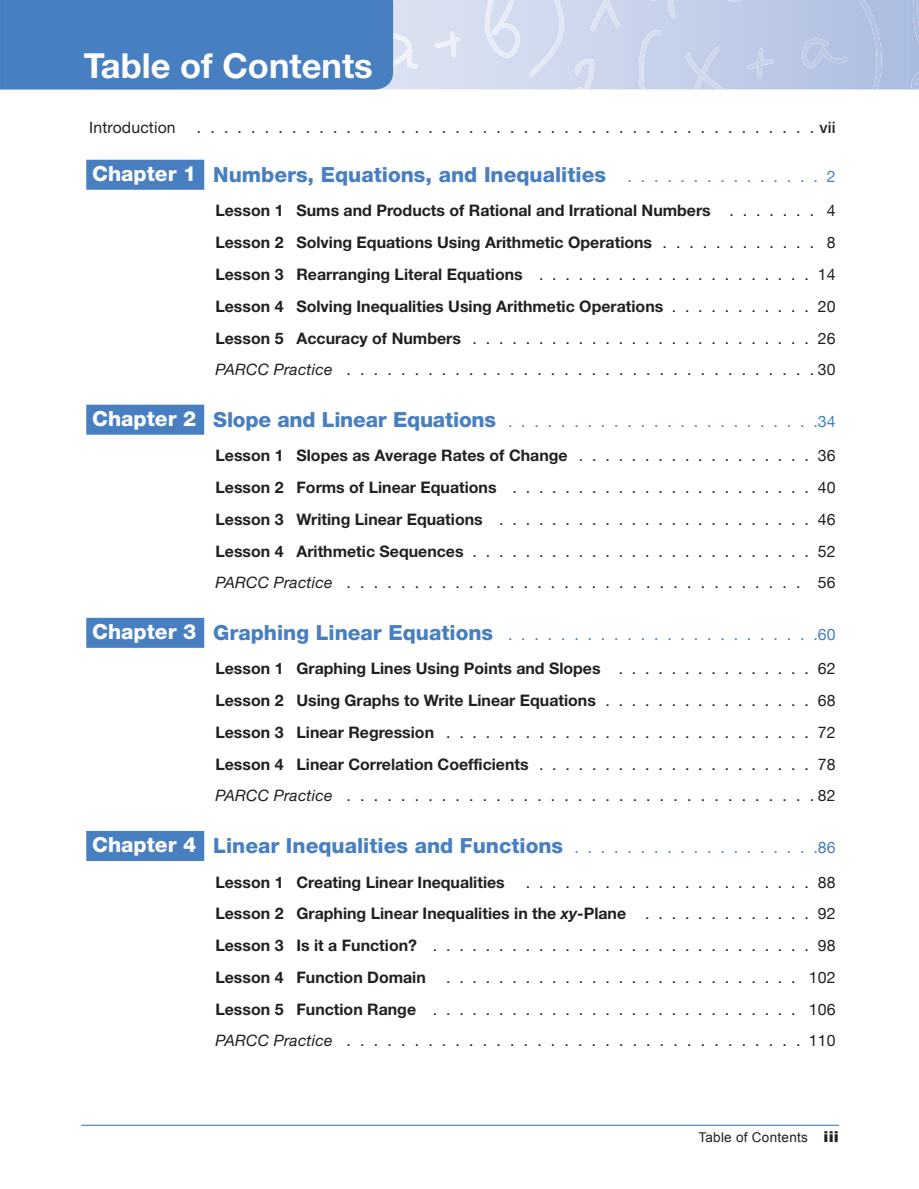
<style>
.page{position:relative;width:919px;height:1189px;background:#fff}
.page>*{position:absolute;margin:0;border:0;box-sizing:border-box;transform-origin:0 0}
.t1{font:700 34.5px "Helvetica Neue";color:#fff}
.t2{font:800 20.85px "Helvetica Neue";color:#477fc1}
.t3{font:700 15.9px/31.8px "Helvetica Neue";color:#231f20;text-align:justify}
.t4{font:15.9px/31.8px "Helvetica Neue";color:#231f20;text-align:right}
.t5{font:15.75px "Helvetica Neue";letter-spacing:.01em;color:#231f20}
.t6{font:13.5px "Arial";letter-spacing:.02em;color:#231f20}
.s1{font-weight:500}
.s2{color:#fff}
.s3{font-weight:400;font-size:15.9px}
.s4{font-weight:400}
.s5{font-style:italic}
.s6{font-weight:800;font-size:20.85px;color:#fff}
.s7{font-weight:800;font-size:20.85px;color:#477fc1}
.s8{font-weight:400;color:#477fc1}
.s9{font-weight:700}
.s10{font-weight:900;font-size:15px}
</style>
<div class="page">
<hr style="left:81px;top:1124px;width:757px;height:1px;background:#477fc1">
<svg style="left:418px;top:0;width:500px;height:89px;background:#c6d1ea"></svg>
<svg style="left:637px;top:30px;width:37px;height:60px;background:#c9d4eb"></svg>
<svg style="left:685px;top:47px;width:41px;height:43px;background:#c7d2ea"></svg>
<svg style="left:800px;top:0;width:87px;height:90px;background:#b4c3e3"></svg>
<svg style="left:746px;top:48px;width:27px;height:30px"></svg>
<svg style="left:434px;top:32px;width:25px;height:25px"></svg>
<svg style="left:484px;top:0;width:37px;height:58px;background:#dbe2f1"></svg>
<svg style="left:723px;top:0;width:47px;height:2px"></svg>
<svg style="left:650px;top:0;width:43px;height:18px"></svg>
<svg style="left:529px;top:0;width:90px;height:90px;background:#d1daee"></svg>
<svg style="left:897px;top:70px;width:21px;height:20px"></svg>
<div style="left:86px;top:160px;width:118px;height:30px;background:#477fc1"></div>
<div style="left:86px;top:404px;width:118px;height:30px;background:#477fc1"></div>
<div style="left:86px;top:617px;width:118px;height:30px;background:#477fc1"></div>
<div style="left:86px;top:830px;width:118px;height:30px;background:#477fc1"></div>
<svg style="left:0;top:0;width:418px;height:90px;background:#5085c4"></svg>
<svg style="left:909px;top:0;width:10px;height:58px"></svg>
<h1 class="t1" style="left:84px;top:44px;width:290px">Table of Contents</h1>
<p class="t5" style="left:89px;top:118px;width:88px">Introduction</p>
<p class="t5" style="left:197px;top:118px;width:640px">. . . . . . . . . . . . . . . . . . . . . . . . . . . . . . . . . . . . . . . . . . . . . . <span class="s1">vii</span></p>
<h2 class="t2" style="left:92px;top:162px;width:744px"><span class="s2">Chapter 1</span> Numbers, Equations, and Inequalities <span class="s3">. . . . . . . . . . . . . . . 2</span></h2>
<p class="t3" style="left:215px;top:194px;width:621px">Lesson 1 Sums and Products of Rational and Irrational Numbers <span class="s4">. . . . . . . 4<br></span>Lesson 2 Solving Equations Using Arithmetic Operations <span class="s4">. . . . . . . . . . . . 8<br></span>Lesson 3 Rearranging Literal Equations <span class="s4">. . . . . . . . . . . . . . . . . . . . . 14<br></span>Lesson 4 Solving Inequalities Using Arithmetic Operations <span class="s4">. . . . . . . . . . . 20<br></span>Lesson 5 Accuracy of Numbers <span class="s4">. . . . . . . . . . . . . . . . . . . . . . . . . . 26</span></p>
<p class="t5" style="left:215px;top:360px;width:621px"><span class="s5">PARCC Practice</span> . . . . . . . . . . . . . . . . . . . . . . . . . . . . . . . . . . . 30</p>
<p class="t3" style="left:92px;top:404px;width:744px;line-height:34px;text-align:right"><span class="s6">Chapter 2</span> <span class="s7">Slope and Linear Equations</span> <span class="s8">. . . . . . . . . . . . . . . . . . . . . . . .34<br></span>Lesson 1 Slopes as Average Rates of Change <span class="s4">. . . . . . . . . . . . . . . . . . 36</span></p>
<p class="t3" style="left:215px;top:471px;width:621px">Lesson 2 Forms of Linear Equations <span class="s4">. . . . . . . . . . . . . . . . . . . . . . . 40<br></span>Lesson 3 Writing Linear Equations <span class="s4">. . . . . . . . . . . . . . . . . . . . . . . . 46<br></span>Lesson 4 Arithmetic Sequences <span class="s4">. . . . . . . . . . . . . . . . . . . . . . . . . . 52</span></p>
<p class="t5" style="left:215px;top:573px;width:621px"><span class="s5">PARCC Practice</span> . . . . . . . . . . . . . . . . . . . . . . . . . . . . . . . . . . 56</p>
<p class="t3" style="left:92px;top:617px;width:744px;line-height:34px;text-align:right"><span class="s6">Chapter 3</span> <span class="s7">Graphing Linear Equations</span> <span class="s8">. . . . . . . . . . . . . . . . . . . . . . . .60<br></span>Lesson 1 Graphing Lines Using Points and Slopes <span class="s4">. . . . . . . . . . . . . . . 62</span></p>
<p class="t3" style="left:215px;top:684px;width:621px">Lesson 2 Using Graphs to Write Linear Equations <span class="s4">. . . . . . . . . . . . . . . . 68<br></span>Lesson 3 Linear Regression <span class="s4">. . . . . . . . . . . . . . . . . . . . . . . . . . . . 72<br></span>Lesson 4 Linear Correlation Coefficients <span class="s4">. . . . . . . . . . . . . . . . . . . . . 78</span></p>
<p class="t5" style="left:215px;top:786px;width:621px"><span class="s5">PARCC Practice</span> . . . . . . . . . . . . . . . . . . . . . . . . . . . . . . . . . . . 82</p>
<h2 class="t2" style="left:92px;top:833px;width:744px"><span class="s2">Chapter 4</span> Linear Inequalities and Functions <span class="s3">. . . . . . . . . . . . . . . . . . .86</span></h2>
<p class="t3" style="left:215px;top:865px;width:291px">Lesson 1 Creating Linear Inequalities</p>
<p class="t3" style="left:215px;top:865px;width:621px;text-indent:310px"><span class="s4">. . . . . . . . . . . . . . . . . . . . . . 88<br></span>Lesson 2 Graphing Linear Inequalities in the <span class="s5">xy</span>-Plane <span class="s4">. . . . . . . . . . . . . 92<br></span>Lesson 3 Is it a Function? <span class="s4">. . . . . . . . . . . . . . . . . . . . . . . . . . . . . 98<br></span>Lesson 4 Function Domain</p>
<p class="t4" style="left:215px;top:962px;width:621px">. . . . . . . . . . . . . . . . . . . . . . . . . . . 102<br><span class="s9">Lesson 5 Function Range</span> . . . . . . . . . . . . . . . . . . . . . . . . . . . . 106</p>
<p class="t5" style="left:215px;top:1031px;width:621px"><span class="s5">PARCC Practice</span> . . . . . . . . . . . . . . . . . . . . . . . . . . . . . . . . . . 110</p>
<p class="t6" style="left:698px;top:1128px;width:142px">Table of Contents <span class="s10">iii</span></p>
</div>
